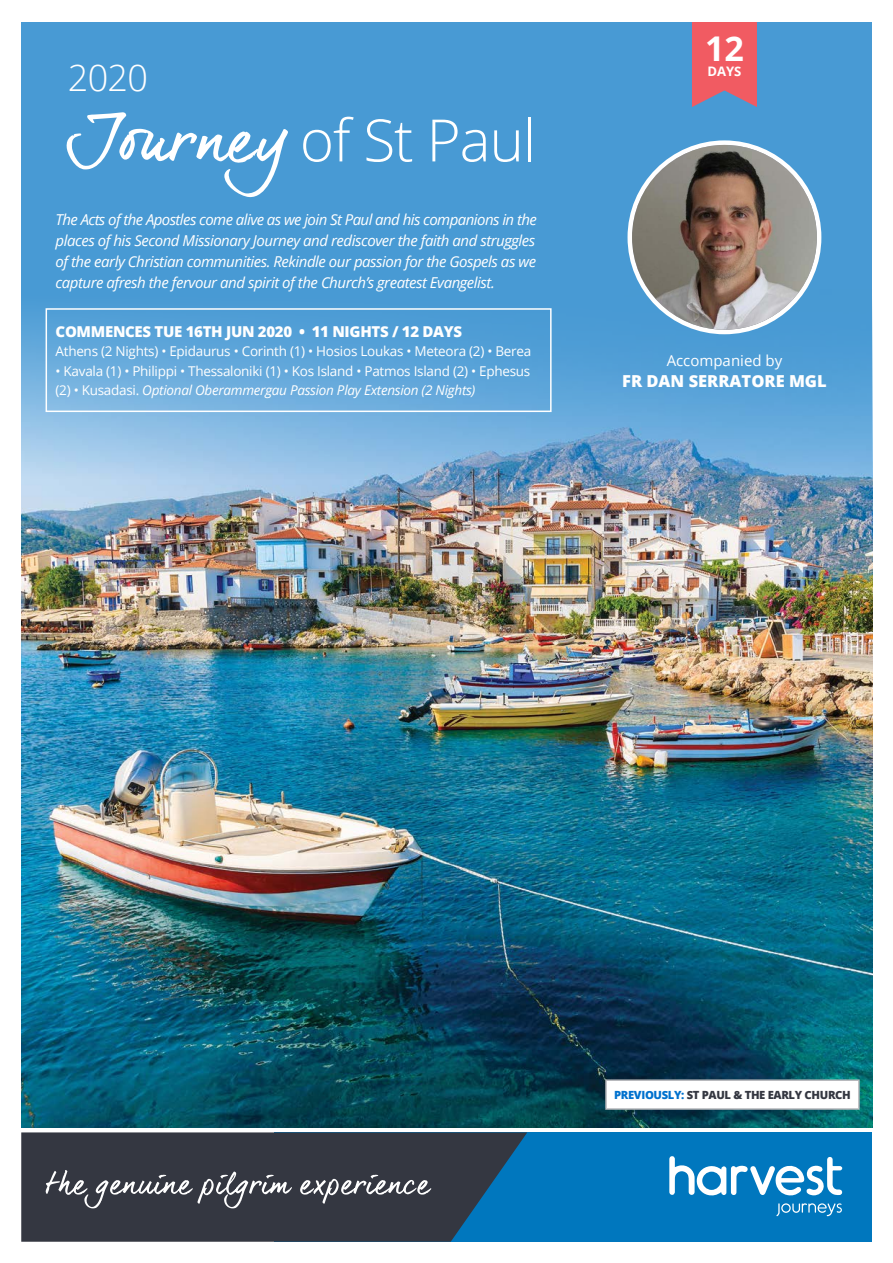
<style>
.page{position:relative;width:893px;height:1263px;background:#fff}
.page>*{position:absolute;margin:0;border:0;box-sizing:border-box;transform-origin:0 0}
.t1{font:300 58.5px "Open Sans";letter-spacing:-.02em;color:#fff}
.t2{font:300 36px "Open Sans";color:#fff}
.t3{font:700 34.05px "Open Sans";color:#fff}
.t4{font:800 16.5px "Open Sans";color:#fff}
.t5{font:italic 15px/21px "Open Sans";letter-spacing:-.03em;color:#fff;text-align:justify}
.t6{font:800 15px "Open Sans";letter-spacing:-.02em;color:#fff}
.t7{font:15px "Open Sans";color:#fff}
.t8{font:13.5px/19.5px "Open Sans";letter-spacing:-.02em;color:#fff}
.t9{font:700 13.05px "Open Sans";color:#fff}
.t10{font:800 11.25px "Open Sans";letter-spacing:-.03em;color:#343741}
.s1{font-family:"dear Joe 6";font-weight:400;font-size:63px}
.s2{font-style:italic}
.s3{color:#0071ce}
</style>
<div class="page">
<div style="left:274px;top:1132px;width:598px;height:110px;background:#0077be"></div>
<svg style="left:21px;top:1132px;width:506px;height:110px;background:#2f3e4f"></svg>
<svg style="left:776px;top:1203px;width:66px;height:13px"></svg>
<svg style="left:669px;top:1156px;width:173px;height:40px"></svg>
<svg style="left:46px;top:1170px;width:385px;height:38px;background:#53565e"></svg>
<div style="left:21px;top:22px;width:851px;height:1106px;background:#489ad4"></div>
<img style="left:21px;top:289px;width:851px;height:839px">
<svg style="left:692px;top:22px;width:65px;height:85px;background:#e0616d"></svg>
<svg style="left:630px;top:143px;width:189px;height:189px"></svg>
<img style="left:632px;top:145px;width:185px;height:185px;border-radius:92px">
<div style="left:627px;top:140px;width:194px;height:194px;border:4px solid #fff;border-radius:50%"></div>
<div style="left:46px;top:308px;width:506px;height:104px;border:2px solid #fff"></div>
<div style="left:606px;top:1080px;width:253px;height:29px;background:#fff"></div>
<hr style="left:605px;top:1079px;width:255px;height:2px;background:#b3b5b9">
<hr style="left:605px;top:1081px;width:2px;height:27px;background:#b3b5b9">
<hr style="left:858px;top:1081px;width:2px;height:27px;background:#b3b5b9">
<hr style="left:605px;top:1108px;width:255px;height:2px;background:#b3b5b9">
<h2 class="t2" style="left:68px;top:53px;width:82px">2020</h2>
<h1 class="t1" style="left:66px;top:100px;width:471px"><span class="s1">Journey</span> of St Paul</h1>
<p class="t5" style="left:56px;top:209px;width:483px">The Acts of the Apostles come alive as we join St Paul and his companions in the places of his Second Missionary Journey and rediscover the faith and struggles of the early Christian communities. Rekindle our passion for the Gospels as we capture afresh the fervour and spirit of the Church’s greatest Evangelist.</p>
<p class="t6" style="left:56px;top:320px;width:408px">COMMENCES TUE 16TH JUN 2020 • 11 NIGHTS / 12 DAYS</p>
<p class="t8" style="left:56px;top:341px;width:477px">Athens (2 Nights) • Epidaurus • Corinth (1) • Hosios Loukas • Meteora (2) • Berea</p>
<p class="t8" style="left:56px;top:361px;width:476px">• Kavala (1) • Philippi • Thessaloniki (1) • Kos Island • Patmos Island (2) • Ephesus (2) • Kusadasi. <span class="s2">Optional Oberammergau Passion Play Extension (2 Nights)</span></p>
<h3 class="t3" style="left:705px;top:24px;width:40px">12</h3>
<p class="t9" style="left:707px;top:62px;width:36px">DAYS</p>
<p class="t7" style="left:667px;top:351px;width:117px">Accompanied by</p>
<p class="t4" style="left:622px;top:369px;width:206px">FR DAN SERRATORE MGL</p>
<p class="t10" style="left:614px;top:1086px;width:238px"><span class="s3">PREVIOUSLY:</span> ST PAUL &amp; THE EARLY CHURCH</p>
</div>
